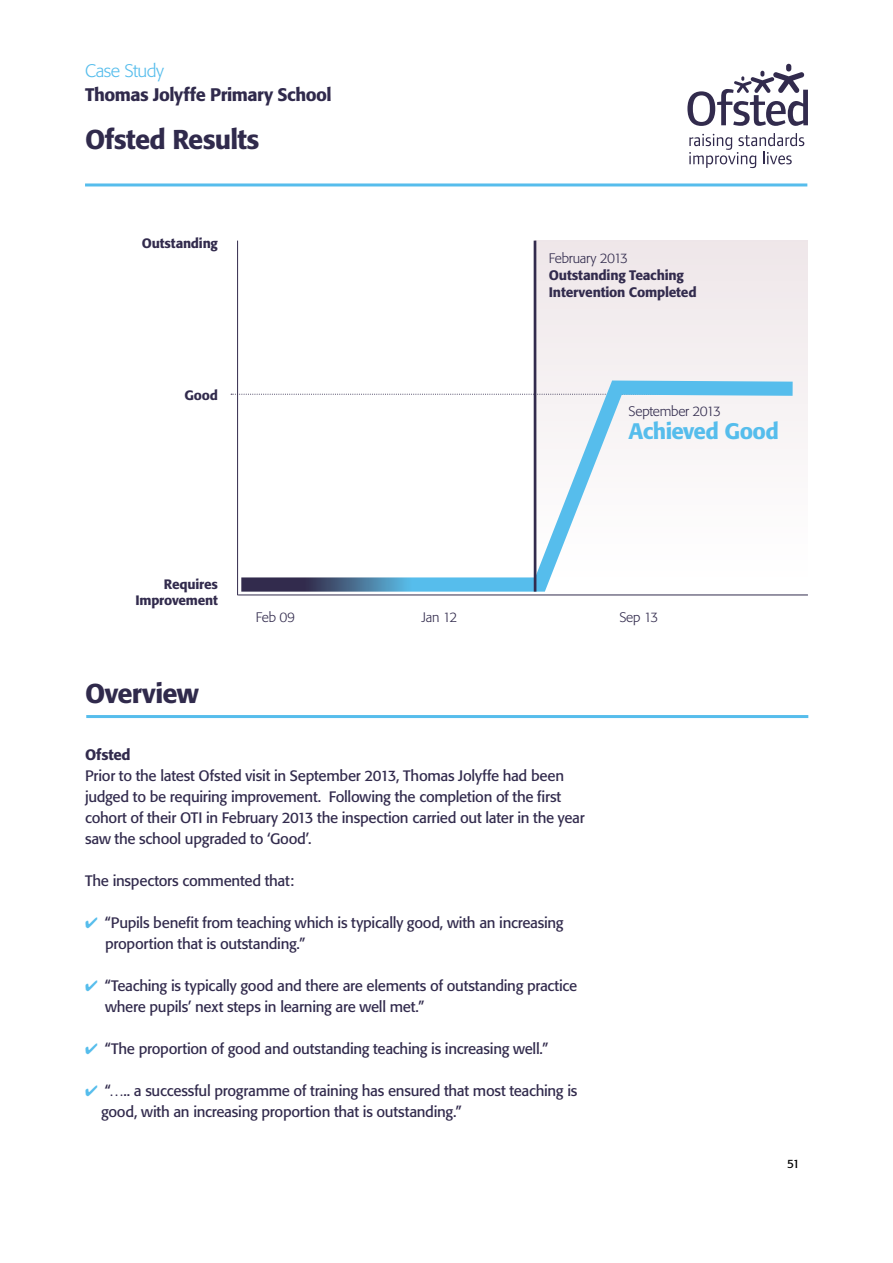
<style>
.page{position:relative;width:893px;height:1263px;background:#fff}
.page>*{position:absolute;margin:0;border:0;box-sizing:border-box;transform-origin:0 0}
.t1{font:500 27px "Formata BQ";letter-spacing:-.025em;color:#302a4c}
.t2{font:500 22.2px "Formata BQ";letter-spacing:-.03em;color:#56bdec}
.t3{font:500 18px "Formata BQ";letter-spacing:-.025em;color:#302a4c}
.t4{font:300 18px "Formata BQ";letter-spacing:-.025em;color:#56bdec}
.t5{font:15px/21px "Formata BQ";letter-spacing:-.02em;color:#322b4d}
.t6{font:500 15px "Formata BQ";letter-spacing:-.015em;color:#322b4d}
.t7{font:300 13.65px "Formata BQ";letter-spacing:-.02em;color:#322b4d}
.t8{font:500 13.65px/16.6px "Formata BQ";letter-spacing:-.015em;color:#322b4d}
.t9{font:500 13.5px/16.2px "Formata BQ";letter-spacing:-.015em;color:#322b4d;text-align:right}
.t10{font:12px "Formata BQ";color:#000}
.s1{color:#56bdec}
</style>
<div class="page">
<div style="left:786px;top:64px;width:5px;height:8px;background:#322b4d;border-radius:3px"></div>
<svg style="left:687px;top:71px;width:121px;height:55px"></svg>
<svg style="left:689px;top:133px;width:115px;height:35px"></svg>
<hr style="left:85px;top:183px;width:722px;height:3px;background:#56bdec">
<hr style="left:86px;top:715px;width:722px;height:3px;background:#56bdec">
<div style="left:535px;top:241px;width:273px;height:351px;background:#f2ebed"></div>
<hr style="left:237px;top:241px;width:1px;height:354px;background:#322b4d">
<hr style="left:238px;top:595px;width:570px;height:1px;background:#322b4d">
<svg style="left:230px;top:373px;width:577px;height:223px"></svg>
<hr style="left:534px;top:241px;width:2px;height:351px;background:#322b4d">
<p class="t4" style="left:85px;top:60px;width:80px">Case Study</p>
<p class="t3" style="left:85px;top:84px;width:248px">Thomas Jolyffe Primary School</p>
<h1 class="t1" style="left:85px;top:123px;width:176px">Ofsted Results</h1>
<p class="t9" style="left:142px;top:235px;width:78px">Outstanding</p>
<p class="t9" style="left:184px;top:387px;width:35px">Good</p>
<p class="t7" style="left:549px;top:250px;width:81px">February 2013</p>
<p class="t8" style="left:549px;top:267px;width:149px">Outstanding Teaching<br>Intervention Completed</p>
<p class="t7" style="left:629px;top:404px;width:94px">September 2013</p>
<h2 class="t2" style="left:629px;top:417px;width:152px">Achieved Good</h2>
<p class="t9" style="left:135px;top:576px;width:84px">Requires<br>Improvement</p>
<h1 class="t1" style="left:85px;top:677px;width:115px">Overview</h1>
<p class="t7" style="left:256px;top:609px;width:41px">Feb 09</p>
<p class="t7" style="left:422px;top:609px;width:37px">Jan 12</p>
<p class="t7" style="left:619px;top:609px;width:41px">Sep 13</p>
<p class="t6" style="left:85px;top:746px;width:47px">Ofsted</p>
<p class="t5" style="left:85px;top:765px;width:501px">Prior to the latest Ofsted visit in September 2013, Thomas Jolyffe had been judged to be requiring improvement. Following the completion of the first cohort of their OTI in February 2013 the inspection carried out later in the year saw the school upgraded to ‘Good’.</p>
<p class="t5" style="left:85px;top:870px;width:211px">The inspectors commented that:</p>
<p class="t5" style="left:105px;top:912px;width:460px;text-indent:-20px"><span class="s1">✔</span> “Pupils benefit from teaching which is typically good, with an increasing proportion that is outstanding.”</p>
<p class="t5" style="left:105px;top:975px;width:474px;text-indent:-20px"><span class="s1">✔</span> “Teaching is typically good and there are elements of outstanding practice where pupils’ next steps in learning are well met.”</p>
<p class="t5" style="left:85px;top:1038px;width:465px"><span class="s1">✔</span> “The proportion of good and outstanding teaching is increasing well.”</p>
<p class="t5" style="left:101px;top:1080px;width:478px;text-indent:-16px"><span class="s1">✔</span> “….. a successful programme of training has ensured that most teaching is good, with an increasing proportion that is outstanding.”</p>
<p class="t10" style="left:787px;top:1156px;width:14px">51</p>
</div>
